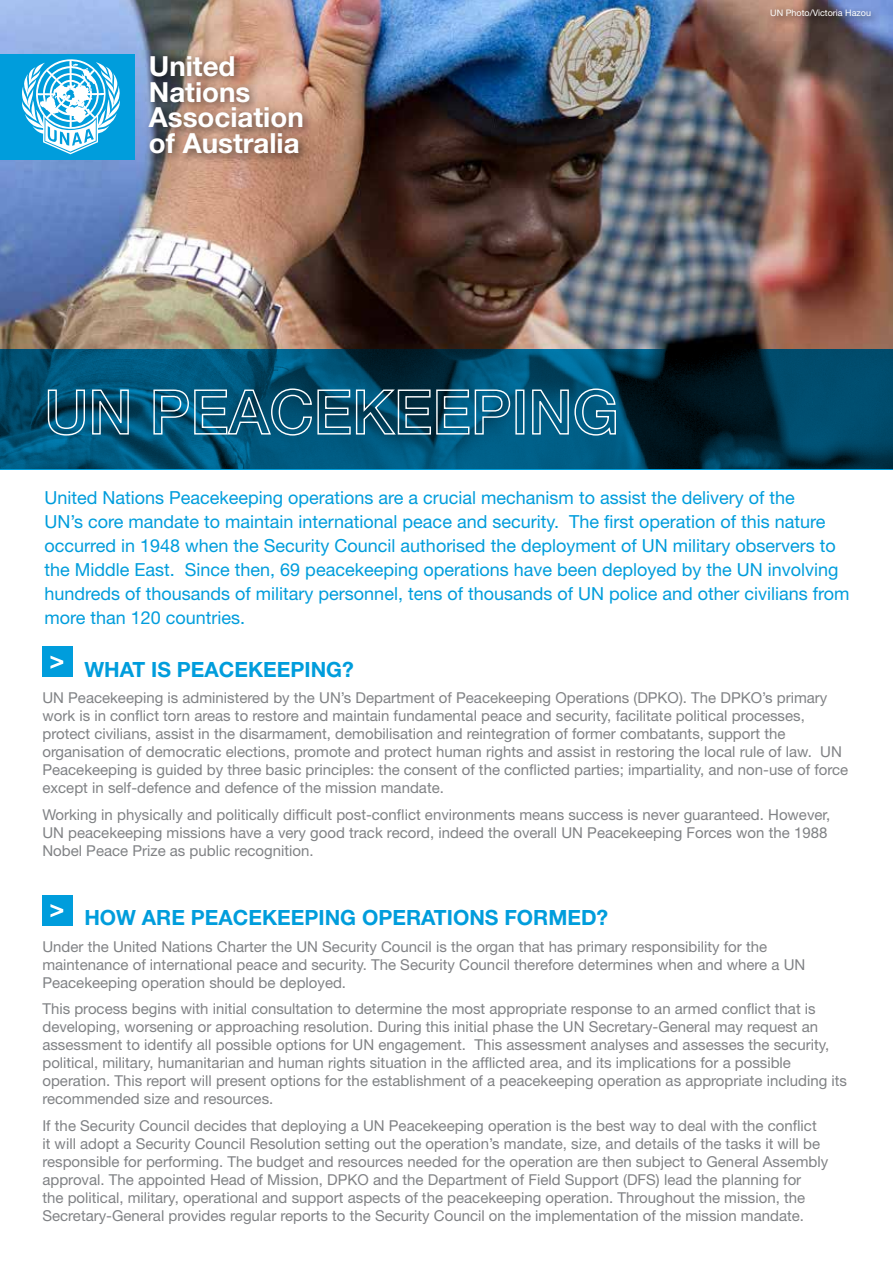
<style>
.page{position:relative;width:893px;height:1263px;background:#fff}
.page>*{position:absolute;margin:0;border:0;box-sizing:border-box;transform-origin:0 0}
.t1{font:700 27.75px/25.8px "Helvetica Neue";color:#fff}
.t2{font:700 21px "Helvetica Neue";color:#009ddc}
.t3{font:18px/24px "Helvetica Neue";color:#009ddc}
.t4{font:15px/18px "Helvetica Neue";color:#808285}
.t5{font:9px "Helvetica Neue";color:#fff}
</style>
<div class="page">
<img style="left:0;top:0;width:893px;height:349px">
<svg style="left:0;top:349px;width:893px;height:121px;background:#004563"></svg>
<svg style="left:47px;top:389px;width:83px;height:47px;background:#2c6c87"></svg>
<svg style="left:153px;top:388px;width:358px;height:48px;background:#2a6a86"></svg>
<div style="left:515px;top:389px;width:9px;height:46px;border:1px solid #fff"></div>
<svg style="left:531px;top:388px;width:86px;height:48px;background:#2e7897"></svg>
<div style="left:0;top:54px;width:134px;height:106px;background:#009ddc"></div>
<svg style="left:22px;top:59px;width:98px;height:95px"></svg>
<div style="left:145px;top:51px;width:168px;height:114px;background:#000;opacity:.5"></div>
<div style="left:766px;top:5px;width:115px;height:22px;background:#000;opacity:.9"></div>
<div style="left:42px;top:646px;width:31px;height:31px;background:#009ddc"></div>
<svg style="left:50px;top:656px;width:13px;height:13px"></svg>
<div style="left:42px;top:895px;width:31px;height:30px;background:#009ddc"></div>
<svg style="left:50px;top:904px;width:13px;height:13px"></svg>
<h1 class="t1" style="left:149px;top:52px;width:156px">United<br>Nations<br>Association of Australia</h1>
<p class="t5" style="left:770px;top:8px;width:102px">UN Photo/Victoria Hazou</p>
<p class="t3" style="left:45px;top:486px;width:806px">United Nations Peacekeeping operations are a crucial mechanism to assist the delivery of the<br>UN’s core mandate to maintain international peace and security. The first operation of this nature occurred in 1948 when the Security Council authorised the deployment of UN military observers to the Middle East. Since then, 69 peacekeeping operations have been deployed by the UN involving hundreds of thousands of military personnel, tens of thousands of UN police and other civilians from more than 120 countries.</p>
<h2 class="t2" style="left:84px;top:656px;width:271px">WHAT IS PEACEKEEPING?</h2>
<p class="t4" style="left:42px;top:688px;width:807px">UN Peacekeeping is administered by the UN’s Department of Peacekeeping Operations (DPKO). The DPKO’s primary work is in conflict torn areas to restore and maintain fundamental peace and security, facilitate political processes, protect civilians, assist in the disarmament, demobilisation and reintegration of former combatants, support the organisation of democratic elections, promote and protect human rights and assist in restoring the local rule of law. UN Peacekeeping is guided by three basic principles: the consent of the conflicted parties; impartiality, and non-use of force except in self-defence and defence of the mission mandate.</p>
<p class="t4" style="left:42px;top:805px;width:789px">Working in physically and politically difficult post-conflict environments means success is never guaranteed. However,<br>UN peacekeeping missions have a very good track record, indeed the overall UN Peacekeeping Forces won the 1988<br>Nobel Peace Prize as public recognition.</p>
<h2 class="t2" style="left:84px;top:905px;width:525px">HOW ARE PEACEKEEPING OPERATIONS FORMED?</h2>
<p class="t4" style="left:42px;top:937px;width:764px">Under the United Nations Charter the UN Security Council is the organ that has primary responsibility for the maintenance of international peace and security. The Security Council therefore determines when and where a UN<br>Peacekeeping operation should be deployed.</p>
<p class="t4" style="left:42px;top:999px;width:806px">This process begins with initial consultation to determine the most appropriate response to an armed conflict that is developing, worsening or approaching resolution. During this initial phase the UN Secretary-General may request an assessment to identify all possible options for UN engagement. This assessment analyses and assesses the security, political, military, humanitarian and human rights situation in the afflicted area, and its implications for a possible operation. This report will present options for the establishment of a peacekeeping operation as appropriate including its recommended size and resources.</p>
<p class="t4" style="left:42px;top:1116px;width:787px">If the Security Council decides that deploying a UN Peacekeeping operation is the best way to deal with the conflict it will adopt a Security Council Resolution setting out the operation’s mandate, size, and details of the tasks it will be responsible for performing. The budget and resources needed for the operation are then subject to General Assembly approval. The appointed Head of Mission, DPKO and the Department of Field Support (DFS) lead the planning for<br>the political, military, operational and support aspects of the peacekeeping operation. Throughout the mission, the Secretary-General provides regular reports to the Security Council on the implementation of the mission mandate.</p>
</div>
